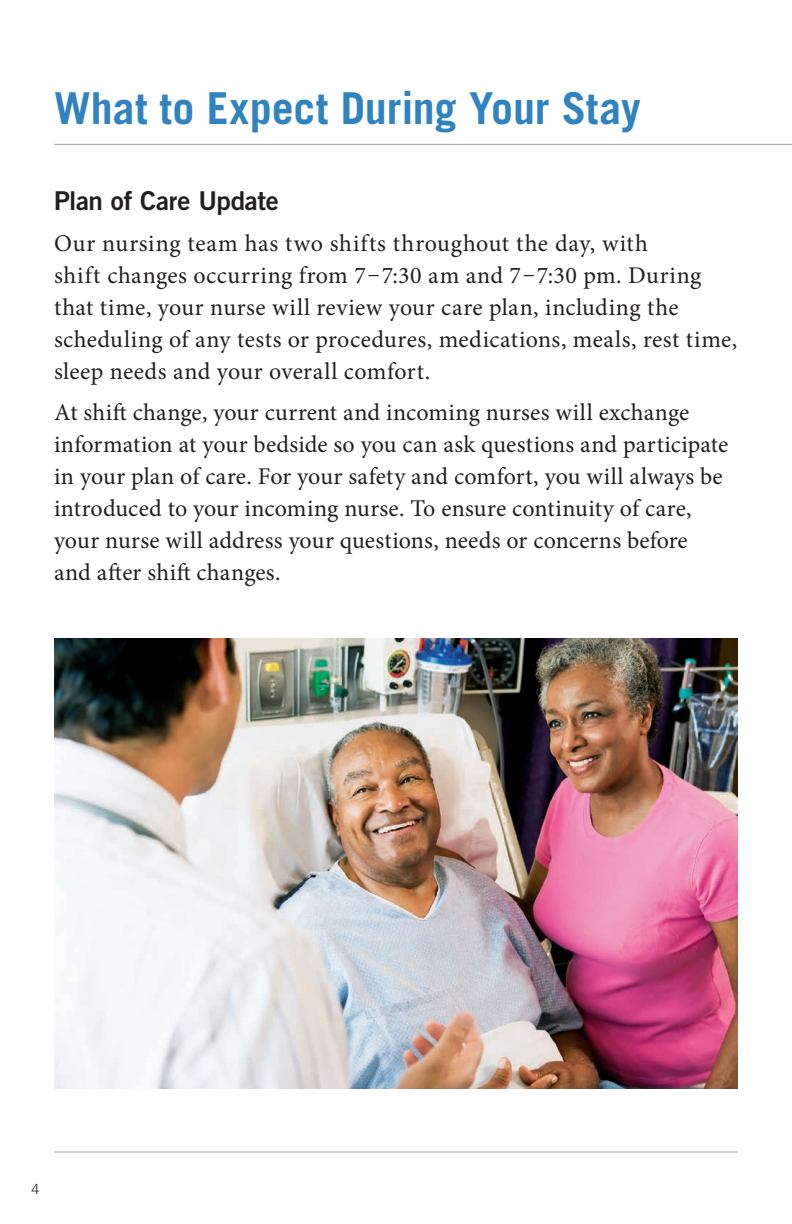
<style>
.page{position:relative;width:792px;height:1224px;background:#fff}
.page>*{position:absolute;margin:0;border:0;box-sizing:border-box;transform-origin:0 0}
.Body_Copy{font:700 44px "Trade Gothic";color:#3183bf}
.Subhead__black{font:26px "Trade Gothic Bold Two";letter-spacing:-.015em;color:#231f20}
.t1{font:24px/32px "Minion Pro";letter-spacing:.015em;color:#231f20}
.t2{font:300 14px "Trade Gothic";color:#231f20}
</style>
<div class="page">
<hr style="left:54px;top:1152px;width:684px;height:1px;background:#a2a19e">
<hr style="left:54px;top:144px;width:738px;height:1px;background:#a2a19e">
<img style="left:54px;top:639px;width:684px;height:450px">
<p class="Body_Copy" style="left:54px;top:81px;width:588px">What to Expect During Your Stay</p>
<p class="Subhead__black" style="left:54px;top:185px;width:226px">Plan of Care Update</p>
<p class="t1" style="left:54px;top:228px;width:685px">Our nursing team has two shifts throughout the day, with<br>shift changes occurring from 7–7:30 am and 7–7:30 pm. During that time, your nurse will review your care plan, including the scheduling of any tests or procedures, medications, meals, rest time, sleep needs and your overall comfort.</p>
<p class="t1" style="left:54px;top:397px;width:676px">At shift change, your current and incoming nurses will exchange information at your bedside so you can ask questions and participate in your plan of care. For your safety and comfort, you will always be introduced to your incoming nurse. To ensure continuity of care, your nurse will address your questions, needs or concerns before and after shift changes.</p>
<p class="t2" style="left:32px;top:1180px;width:9px">4</p>
</div>
